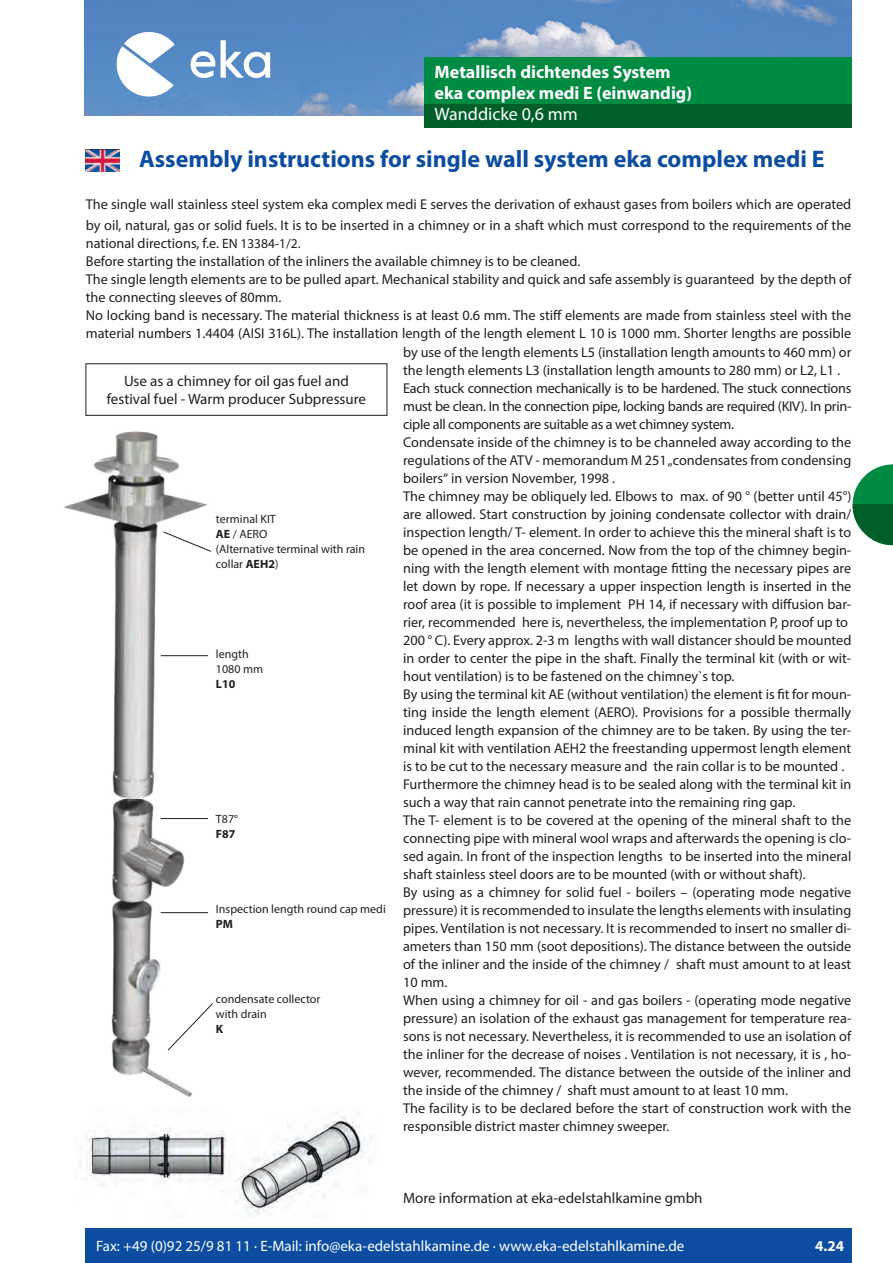
<style>
.page{position:relative;width:893px;height:1263px;background:#fff}
.page>*{position:absolute;margin:0;border:0;box-sizing:border-box;transform-origin:0 0}
.t1{font:24px "Myriad Pro Bold 4";color:#0d4da1}
.t2{font:700 18px/21px "Myriad Pro";color:#fff}
.t3{font:18px "Myriad Pro";color:#fff}
.t4{font:15px/18px "Myriad Pro Regular 4";color:#231f20;text-align:center}
.t5{font:15px "Myriad Pro";color:#fff}
.t6{font:15px "Myriad Pro Bold 4";color:#fff}
.t7{font:14.25px/18px "Myriad Pro Regular 4";color:#231f20}
.t8{font:12px/15px "Myriad Pro Regular 4";color:#231f20}
.t9{font:12px "Myriad Pro Bold 4";color:#231f20}
.s1{font-size:13.5px}
.s2{font-family:"Myriad Pro Bold 4"}
</style>
<div class="page">
<img style="left:85px;top:0;width:766px;height:115px">
<svg style="left:113px;top:28px;width:62px;height:72px"></svg>
<svg style="left:191px;top:51px;width:24px;height:27px"></svg>
<svg style="left:221px;top:40px;width:49px;height:38px"></svg>
<div style="left:85px;top:1228px;width:766px;height:35px;background:#0d4da1"></div>
<div style="left:424px;top:57px;width:427px;height:71px;background:#008b43"></div>
<div style="left:424px;top:105px;width:427px;height:23px;background:#005f29"></div>
<img style="left:86px;top:149px;width:33px;height:22px">
<img style="left:63px;top:394px;width:178px;height:703px">
<img style="left:80px;top:1116px;width:292px;height:99px">
<svg style="left:853px;top:464px;width:40px;height:40px"></svg>
<svg style="left:853px;top:504px;width:40px;height:41px;fill:#005f29"></svg>
<p class="t2" style="left:435px;top:61px;width:259px">Metallisch dichtendes System eka complex medi E (einwandig)</p>
<p class="t3" style="left:435px;top:103px;width:145px">Wanddicke 0,6 mm</p>
<h1 class="t1" style="left:139px;top:143px;width:687px">Assembly instructions for single wall system eka complex medi E</h1>
<p class="t7" style="left:86px;top:193px;width:767px;line-height:21px">The single wall stainless steel system eka complex medi E serves the derivation of exhaust gases from boilers which are operated by oil, natural, gas or solid fuels. It is to be inserted in a chimney or in a shaft which must correspond to the requirements of the</p>
<p class="t7" style="left:86px;top:234px;width:767px">national directions, f.e. <span class="s1">EN 13384-1/2.<br></span>Before starting the installation of the inliners the available chimney is to be cleaned.<br>The single length elements are to be pulled apart. Mechanical stability and quick and safe assembly is guaranteed by the depth of the connecting sleeves of 80mm.<br>No locking band is necessary. The material thickness is at least 0.6 mm. The stiff elements are made from stainless steel with the material numbers 1.4404 (AISI 316L). The installation length of the length element L 10 is 1000 mm. Shorter lengths are possible</p>
<p class="t4" style="left:107px;top:372px;width:261px">Use as a chimney for oil gas fuel and festival fuel - Warm producer Subpressure</p>
<p class="t7" style="left:403px;top:343px;width:450px">by use of the length elements L5 (installation length amounts to 460 mm) or the length elements L3 (installation length amounts to 280 mm) or L2, L1 .<br>Each stuck connection mechanically is to be hardened. The stuck connections must be clean. In the connection pipe, locking bands are required (KIV). In prin&shy;ciple all components are suitable as a wet chimney system.<br>Condensate inside of the chimney is to be channeled away according to the regulations of the ATV - memorandum M 251 „condensates from condensing boilers“ in version November, 1998 .<br>The chimney may be obliquely led. Elbows to max. of 90 ° (better until 45°) are allowed. Start construction by joining condensate collector with drain/ inspection length/ T- element. In order to achieve this the mineral shaft is to be opened in the area concerned. Now from the top of the chimney begin&shy;ning with the length element with montage fitting the necessary pipes are let down by rope. If necessary a upper inspection length is inserted in the roof area (it is possible to implement PH 14, if necessary with diffusion bar&shy;rier, recommended here is, nevertheless, the implementation P, proof up to 200 ° C). Every approx. 2-3 m lengths with wall distancer should be mounted in order to center the pipe in the shaft. Finally the terminal kit (with or wit&shy;hout ventilation) is to be fastened on the chimney`s top.<br>By using the terminal kit AE (without ventilation) the element is fit for moun&shy;ting inside the length element (AERO). Provisions for a possible thermally induced length expansion of the chimney are to be taken. By using the ter&shy;minal kit with ventilation AEH2 the freestanding uppermost length element is to be cut to the necessary measure and the rain collar is to be mounted .<br>Furthermore the chimney head is to be sealed along with the terminal kit in such a way that rain cannot penetrate into the remaining ring gap.<br>The T- element is to be covered at the opening of the mineral shaft to the connecting pipe with mineral wool wraps and afterwards the opening is clo&shy;sed again. In front of the inspection lengths to be inserted into the mineral shaft stainless steel doors are to be mounted (with or without shaft).<br>By using as a chimney for solid fuel - boilers – (operating mode negative pressure) it is recommended to insulate the lengths elements with insulating pipes. Ventilation is not necessary. It is recommended to insert no smaller di&shy;ameters than 150 mm (soot depositions). The distance between the outside of the inliner and the inside of the chimney / shaft must amount to at least 10 mm.<br>When using a chimney for oil - and gas boilers - (operating mode negative pressure) an isolation of the exhaust gas management for temperature rea&shy;sons is not necessary. Nevertheless, it is recommended to use an isolation of the inliner for the decrease of noises . Ventilation is not necessary, it is , ho&shy;wever, recommended. The distance between the outside of the inliner and the inside of the chimney / shaft must amount to at least 10 mm.<br>The facility is to be declared before the start of construction work with the responsible district master chimney sweeper.</p>
<p class="t8" style="left:216px;top:511px;width:151px">terminal KIT<br><span class="s2">AE</span> / AERO<br>(Alternative terminal with rain collar <span class="s2">AEH2</span>)</p>
<p class="t8" style="left:216px;top:646px;width:49px">length<br>1080 mm</p>
<p class="t9" style="left:216px;top:676px;width:21px">L10</p>
<p class="t8" style="left:216px;top:811px;width:24px">T87°</p>
<p class="t9" style="left:216px;top:826px;width:21px">F87</p>
<p class="t8" style="left:216px;top:901px;width:171px">Inspection length round cap medi</p>
<p class="t9" style="left:216px;top:916px;width:18px">PM</p>
<p class="t8" style="left:216px;top:991px;width:106px">condensate collector with drain</p>
<p class="t9" style="left:216px;top:1021px;width:9px">K</p>
<p class="t4" style="left:403px;top:1188px;width:301px">More information at eka-edelstahlkamine gmbh</p>
<p class="t5" style="left:96px;top:1237px;width:590px">Fax: +49 (0)92 25/9 81 11 · E-Mail: info@eka-edelstahlkamine.de · www.eka-edelstahlkamine.de</p>
<p class="t6" style="left:815px;top:1236px;width:30px">4.24</p>
</div>
